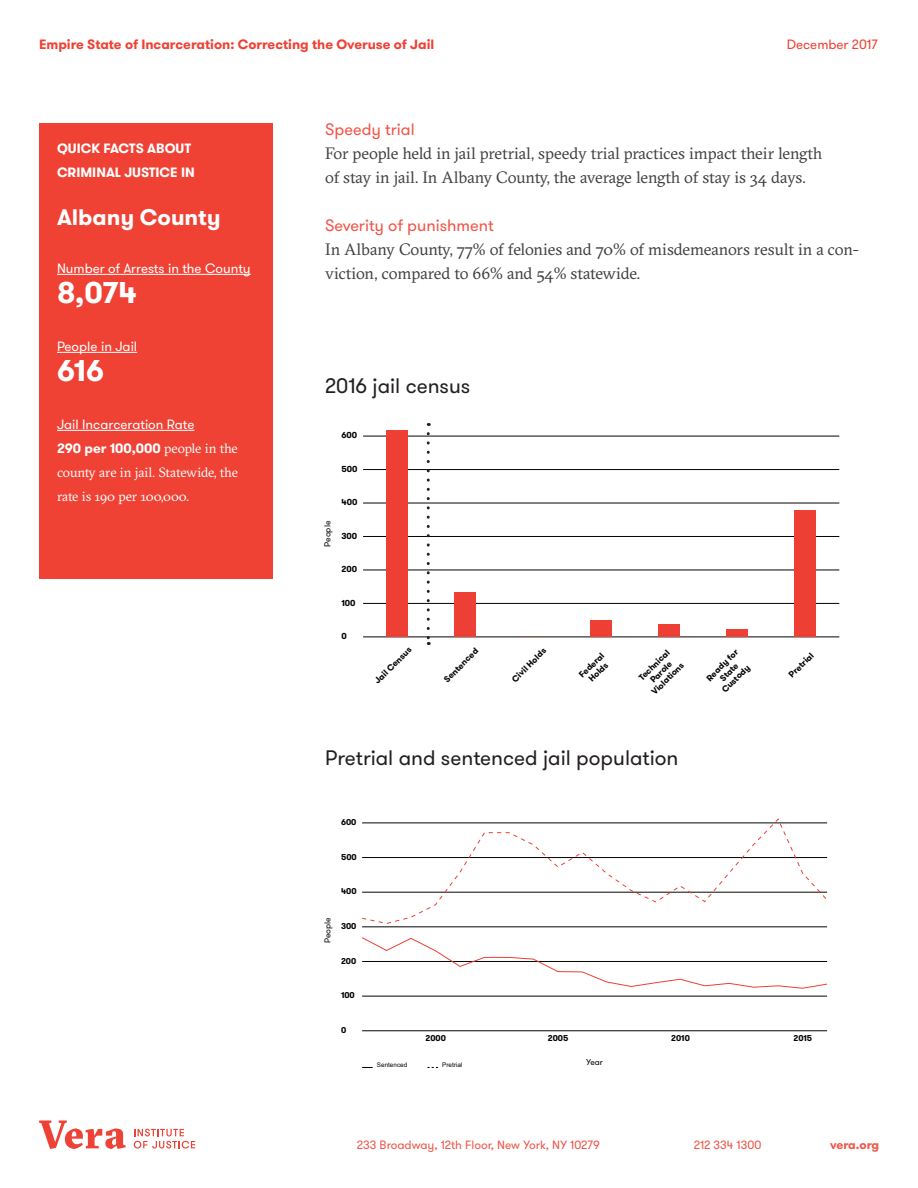
<style>
.page{position:relative;width:918px;height:1188px;background:#fff}
.page>*{position:absolute;margin:0;border:0;box-sizing:border-box;transform-origin:0 0}
.t1{font:700 30px "GT Walsheim";letter-spacing:-.005em;color:#fff}
.t2{font:700 22.5px "GT Walsheim";color:#fff}
.t3{font:21px "GT Walsheim";color:#231f20}
.t4{font:16.5px/24px "GT Sectra";letter-spacing:-.005em;color:#3e3e3f}
.t5{font:16.5px "GT Walsheim";color:#f15448}
.t6{font:13.5px/24px "GT Walsheim";color:#fff}
.t7{font:700 13.5px "GT Walsheim";color:#ef4134}
.t8{font:13.5px/24px "GT Sectra";letter-spacing:-.005em;color:#fff}
.t9{font:700 13.5px/24px "GT Walsheim";color:#fff}
.t10{font:13.5px "GT Walsheim";color:#ef4134}
.t11{font:12px "GT Walsheim";color:#f15448}
.t12{font:700 12px "GT Walsheim";letter-spacing:-.01em;color:#f15448}
.t13{font:700 8.7px/9.4px "GT Walsheim";color:#040503;text-align:center}
.t14{font:8.7px "GT Walsheim";color:#040503}
.t15{font:700 8.4px "GT Walsheim";color:#040503}
.t16{font:8.4px "GT Walsheim";color:#040503}
.t17{font:6.3px "Arial";color:#040503}
.s1{font-weight:700}
.s2{font-family:"GT Sectra"}
</style>
<div class="page">
<hr style="left:363px;top:637px;width:476px;height:1px;background:#040503">
<hr style="left:363px;top:603px;width:476px;height:1px;background:#040503">
<hr style="left:363px;top:570px;width:476px;height:1px;background:#040503">
<hr style="left:363px;top:536px;width:476px;height:1px;background:#040503">
<hr style="left:363px;top:503px;width:476px;height:1px;background:#040503">
<hr style="left:363px;top:469px;width:476px;height:1px;background:#040503">
<hr style="left:363px;top:436px;width:476px;height:1px;background:#040503">
<div style="left:387px;top:430px;width:21px;height:207px;background:#ee3f35"></div>
<div style="left:455px;top:592px;width:21px;height:45px;background:#ee3f35"></div>
<div style="left:591px;top:621px;width:21px;height:16px;background:#ee3f35"></div>
<div style="left:659px;top:625px;width:21px;height:12px;background:#ee3f35"></div>
<div style="left:727px;top:630px;width:21px;height:7px;background:#ee3f35"></div>
<div style="left:795px;top:510px;width:21px;height:127px;background:#ee3f35"></div>
<hr style="left:362px;top:1031px;width:465px;height:1px;background:#040503">
<hr style="left:362px;top:996px;width:465px;height:1px;background:#040503">
<hr style="left:362px;top:927px;width:465px;height:1px;background:#040503">
<svg style="left:362px;top:937px;width:466px;height:52px"></svg>
<svg style="left:362px;top:818px;width:466px;height:106px"></svg>
<div style="left:39px;top:123px;width:234px;height:456px;background:#ef4134"></div>
<hr style="left:57px;top:274px;width:194px;height:1px;background:#fff">
<hr style="left:57px;top:352px;width:80px;height:1px;background:#fff">
<hr style="left:57px;top:430px;width:138px;height:1px;background:#fff">
<svg style="left:39px;top:1120px;width:87px;height:29px"></svg>
<svg style="left:134px;top:1129px;width:61px;height:20px"></svg>
<svg style="left:427px;top:434px;width:3px;height:211px"></svg>
<p class="t7" style="left:39px;top:36px;width:397px">Empire State of Incarceration: Correcting the Overuse of Jail</p>
<p class="t10" style="left:787px;top:36px;width:93px">December 2017</p>
<p class="t9" style="left:57px;top:136px;width:139px">QUICK FACTS ABOUT<br>CRIMINAL JUSTICE IN</p>
<h2 class="t2" style="left:57px;top:202px;width:165px">Albany County</h2>
<p class="t6" style="left:57px;top:257px;width:195px">Number of Arrests in the County</p>
<h1 class="t1" style="left:57px;top:273px;width:81px">8,074</h1>
<p class="t6" style="left:57px;top:335px;width:82px">People in Jail</p>
<h1 class="t1" style="left:57px;top:351px;width:49px">616</h1>
<p class="t6" style="left:57px;top:413px;width:182px">Jail Incarceration Rate<br><span class="s1">290 per 100,000</span> <span class="s2">people in the</span></p>
<p class="t8" style="left:57px;top:460px;width:183px">county are in jail. Statewide, the rate is 190 per 100,000.</p>
<p class="t5" style="left:325px;top:119px;width:91px">Speedy trial</p>
<p class="t4" style="left:325px;top:141px;width:499px">For people held in jail pretrial, speedy trial practices impact their length of stay in jail. In Albany County, the average length of stay is 34 days.</p>
<p class="t5" style="left:325px;top:215px;width:170px">Severity of punishment</p>
<p class="t4" style="left:325px;top:237px;width:535px">In Albany County, 77% of felonies and 70% of misdemeanors result in a con&shy;viction, compared to 66% and 54% statewide.</p>
<p class="t3" style="left:325px;top:373px;width:147px">2016 jail census</p>
<p class="t13" style="left:341px;top:431px;width:17px">600</p>
<p class="t13" style="left:341px;top:464px;width:18px">500</p>
<p class="t14" style="left:322px;top:547px;width:28px;rotate:-90deg">People</p>
<p class="t13" style="left:341px;top:497px;width:17px">400</p>
<p class="t13" style="left:341px;top:531px;width:17px">300</p>
<p class="t13" style="left:341px;top:564px;width:17px">200</p>
<p class="t13" style="left:341px;top:598px;width:16px">100</p>
<p class="t13" style="left:341px;top:631px;width:7px">0</p>
<p class="t13" style="left:373px;top:679px;width:50px;rotate:-45deg">Jail Census</p>
<p class="t13" style="left:442px;top:677px;width:46px;rotate:-45deg">Sentenced</p>
<p class="t13" style="left:510px;top:677px;width:46px;rotate:-45deg">Civil Holds</p>
<p class="t13" style="left:577px;top:673px;width:33px;rotate:-45deg">Federal<br>Holds</p>
<p class="t13" style="left:636px;top:676px;width:43px;rotate:-45deg">Technical<br>Parole<br>Violations</p>
<p class="t13" style="left:705px;top:676px;width:42px;rotate:-45deg">Ready for<br>State<br>Custody</p>
<p class="t13" style="left:787px;top:673px;width:33px;rotate:-45deg">Pretrial</p>
<p class="t3" style="left:325px;top:744px;width:355px">Pretrial and sentenced jail population</p>
<p class="t15" style="left:341px;top:817px;width:17px">600</p>
<p class="t15" style="left:341px;top:851px;width:17px">500</p>
<p class="t15" style="left:341px;top:886px;width:17px">400</p>
<p class="t16" style="left:322px;top:943px;width:27px;rotate:-90deg">People</p>
<p class="t15" style="left:341px;top:921px;width:17px">300</p>
<p class="t15" style="left:341px;top:955px;width:17px">200</p>
<p class="t15" style="left:341px;top:990px;width:15px">100</p>
<p class="t15" style="left:341px;top:1024px;width:7px">0</p>
<p class="t15" style="left:426px;top:1032px;width:22px">2000</p>
<p class="t15" style="left:548px;top:1032px;width:22px">2005</p>
<p class="t15" style="left:671px;top:1032px;width:20px">2010</p>
<p class="t15" style="left:793px;top:1032px;width:20px">2015</p>
<p class="t16" style="left:586px;top:1057px;width:18px">Year</p>
<p class="t17" style="left:377px;top:1061px;width:32px">Sentenced</p>
<p class="t17" style="left:442px;top:1061px;width:22px">Pretrial</p>
<p class="t11" style="left:357px;top:1137px;width:244px">233 Broadway, 12th Floor, New York, NY 10279</p>
<p class="t11" style="left:694px;top:1137px;width:69px">212 334 1300</p>
<p class="t12" style="left:830px;top:1137px;width:50px">vera.org</p>
</div>
